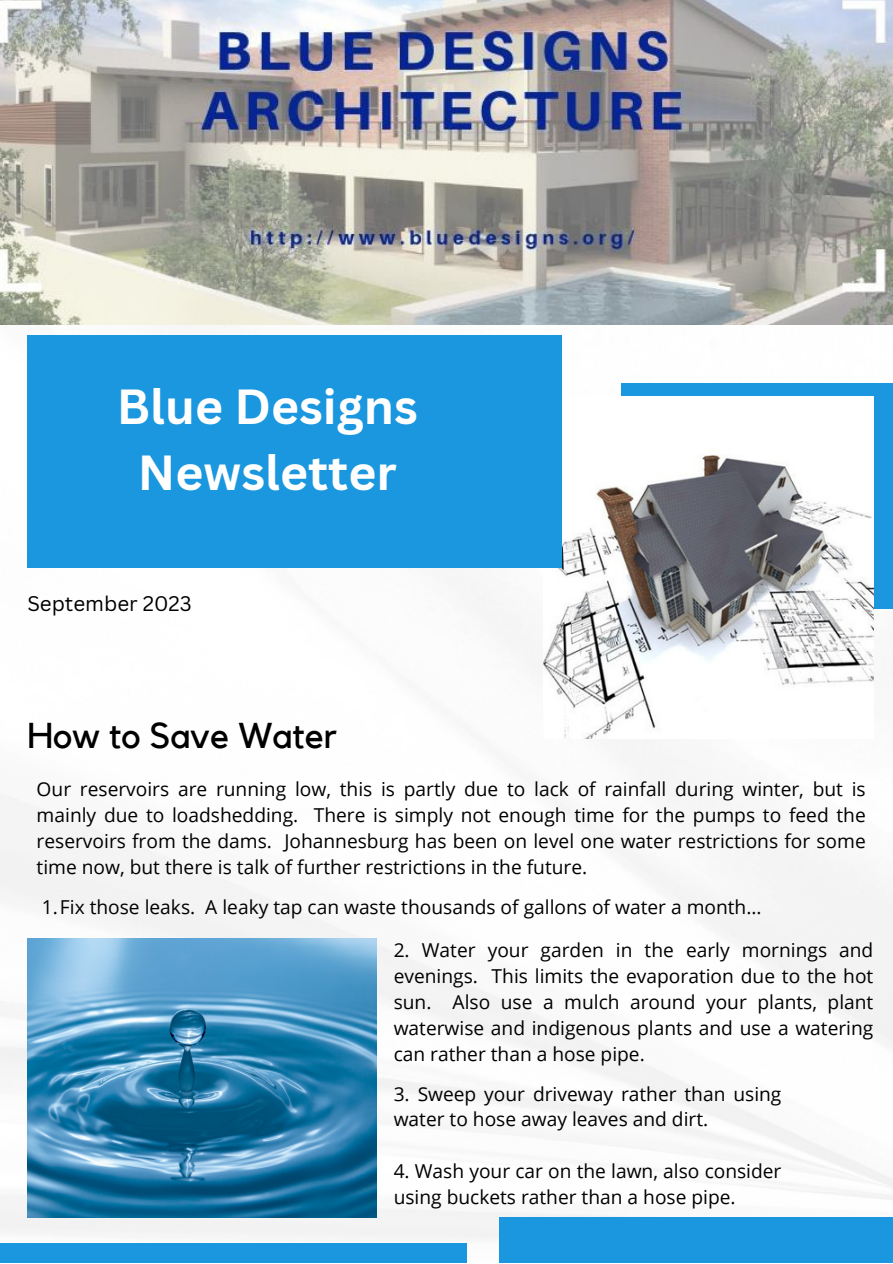
<style>
.page{position:relative;width:893px;height:1264px;background:#fff}
.page>*{position:absolute;margin:0;border:0;box-sizing:border-box;transform-origin:0 0}
.t1{font:700 48px/66.3px "Canva Sans";color:#fff;text-align:center}
.t2{font:35.85px "Kollektif";color:#000}
.t3{font:20.55px "Canva Sans";color:#000}
.t4{font:19.2px/25.8px "Open Sans";color:#000;text-align:justify}
</style>
<div class="page">
<img style="left:0;top:324px;width:892px;height:915px">
<div style="left:621px;top:383px;width:271px;height:226px;background:#1b97df"></div>
<img style="left:543px;top:397px;width:330px;height:341px">
<img style="left:0;top:0;width:892px;height:324px">
<div style="left:27px;top:335px;width:535px;height:232px;background:#1b97df"></div>
<div style="left:0;top:1243px;width:467px;height:19px;background:#1b97df"></div>
<div style="left:499px;top:1217px;width:393px;height:45px;background:#1b97df"></div>
<img style="left:27px;top:938px;width:349px;height:279px">
<p class="t1" style="left:117px;top:372px;width:302px">Blue Designs<br>Newsletter</p>
<p class="t3" style="left:27px;top:589px;width:166px">September 2023</p>
<p class="t2" style="left:27px;top:719px;width:311px">How to Save Water</p>
<p class="t4" style="left:37px;top:775px;width:830px">Our reservoirs are running low, this is partly due to lack of rainfall during winter, but is mainly due to loadshedding. There is simply not enough time for the pumps to feed the reservoirs from the dams. Johannesburg has been on level one water restrictions for some time now, but there is talk of further restrictions in the future.</p>
<p class="t4" style="left:42px;top:894px;width:721px">1.Fix those leaks. A leaky tap can waste thousands of gallons of water a month...</p>
<p class="t4" style="left:393px;top:936px;width:481px">2. Water your garden in the early mornings and evenings. This limits the evaporation due to the hot sun. Also use a mulch around your plants, plant waterwise and indigenous plants and use a watering can rather than a hose pipe.</p>
<p class="t4" style="left:393px;top:1080px;width:389px">3. Sweep your driveway rather than using water to hose away leaves and dirt.</p>
<p class="t4" style="left:393px;top:1157px;width:389px">4. Wash your car on the lawn, also consider using buckets rather than a hose pipe.</p>
</div>
